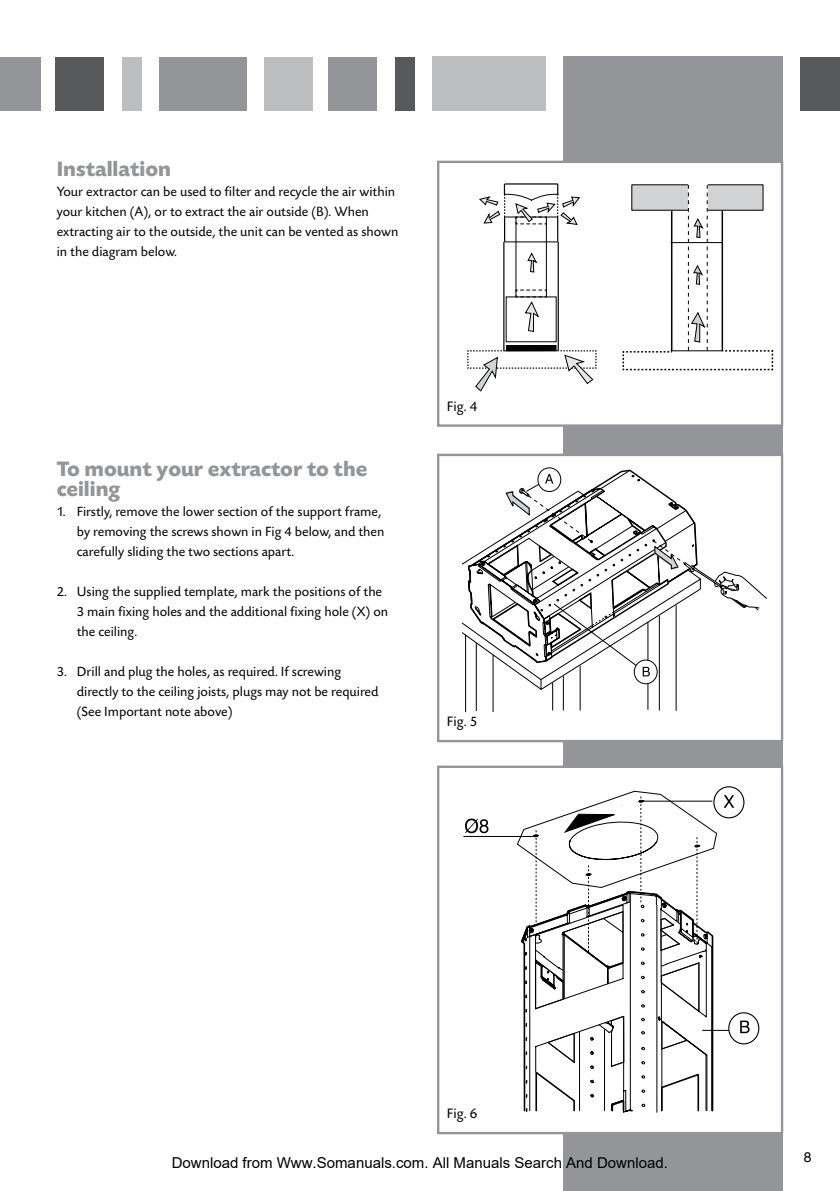
<style>
.page{position:relative;width:840px;height:1191px;background:#fff}
.page>*{position:absolute;margin:0;border:0;box-sizing:border-box;transform-origin:0 0}
.t1{font:700 22px/20px "Today SB";color:#939598}
.t2{font:15px "Arial";color:#000}
.t3{font:14.4px "Today SB";color:#000}
.t4{font:14px/20px "Today SB";color:#000}
.t5{font:14px "Helvetica";color:#000}
</style>
<div class="page">
<div style="left:800px;top:57px;width:39px;height:53px;background:#58595b"></div>
<div style="left:563px;top:57px;width:219px;height:1134px;background:#939598"></div>
<div style="left:394px;top:57px;width:20px;height:53px;background:#58595b"></div>
<div style="left:328px;top:57px;width:48px;height:53px;background:#939598"></div>
<div style="left:264px;top:57px;width:48px;height:53px;background:#bcbec0"></div>
<div style="left:159px;top:57px;width:88px;height:53px;background:#939598"></div>
<div style="left:122px;top:57px;width:19px;height:53px;background:#bcbec0"></div>
<div style="left:56px;top:57px;width:48px;height:53px;background:#58595b"></div>
<div style="left:0;top:57px;width:40px;height:53px;background:#939598"></div>
<div style="left:432px;top:57px;width:113px;height:54px;background:#bcbec0"></div>
<div style="left:437px;top:161px;width:345px;height:266px;background:#fff;border:2px solid #939598"></div>
<hr style="left:557px;top:242px;width:1px;height:109px;background:#000">
<hr style="left:503px;top:242px;width:1px;height:109px;background:#000">
<hr style="left:504px;top:183px;width:53px;height:2px;background:#000">
<div style="left:506px;top:345px;width:49px;height:6px;background:#000"></div>
<svg style="left:467px;top:349px;width:129px;height:42px"></svg>
<svg style="left:479px;top:184px;width:100px;height:148px"></svg>
<svg style="left:622px;top:185px;width:151px;height:186px"></svg>
<div style="left:437px;top:454px;width:345px;height:288px;background:#fff;border:2px solid #939598"></div>
<svg style="left:461px;top:560px;width:215px;height:153px"></svg>
<svg style="left:537px;top:468px;width:23px;height:23px"></svg>
<div style="left:537px;top:467px;width:24px;height:25px;border:1px solid #000;border-radius:50%"></div>
<svg style="left:467px;top:474px;width:300px;height:236px"></svg>
<div style="left:437px;top:765px;width:345px;height:369px;background:#fff;border:2px solid #939598"></div>
<svg style="left:523px;top:1067px;width:189px;height:45px"></svg>
<svg style="left:465px;top:818px;width:23px;height:15px"></svg>
<hr style="left:463px;top:836px;width:70px;height:1px;background:#000">
<div style="left:727px;top:1012px;width:32px;height:32px;border:1px solid #000;border-radius:50%"></div>
<svg style="left:740px;top:1020px;width:9px;height:13px"></svg>
<div style="left:713px;top:786px;width:31px;height:32px;border:1px solid #000;border-radius:50%"></div>
<svg style="left:517px;top:790px;width:216px;height:277px"></svg>
<h1 class="t1" style="left:57px;top:159px;width:116px">Installation</h1>
<p class="t4" style="left:57px;top:182px;width:343px">Your extractor can be used to filter and recycle the air within your kitchen (A), or to extract the air outside (B). When extracting air to the outside, the unit can be vented as shown in the diagram below.</p>
<h1 class="t1" style="left:57px;top:459px;width:312px">To mount your extractor to the ceiling</h1>
<p class="t4" style="left:77px;top:502px;width:309px;text-indent:-20px">1. Firstly, remove the lower section of the support frame, by removing the screws shown in Fig 4 below, and then carefully sliding the two sections apart.</p>
<p class="t4" style="left:77px;top:582px;width:312px;text-indent:-20px">2. Using the supplied template, mark the positions of the<br>3 main fixing holes and the additional fixing hole (X) on the ceiling.</p>
<p class="t4" style="left:77px;top:662px;width:303px;text-indent:-20px">3. Drill and plug the holes, as required. If screwing directly to the ceiling joists, plugs may not be required (See Important note above)</p>
<p class="t3" style="left:446px;top:398px;width:32px">Fig. 4</p>
<p class="t3" style="left:446px;top:714px;width:32px">Fig. 5</p>
<p class="t3" style="left:446px;top:1105px;width:32px">Fig. 6</p>
<p class="t2" style="left:172px;top:1154px;width:497px">Download from Www.Somanuals.com. All Manuals Search And Download.</p>
<p class="t5" style="left:803px;top:1145px;width:9px">8</p>
</div>
